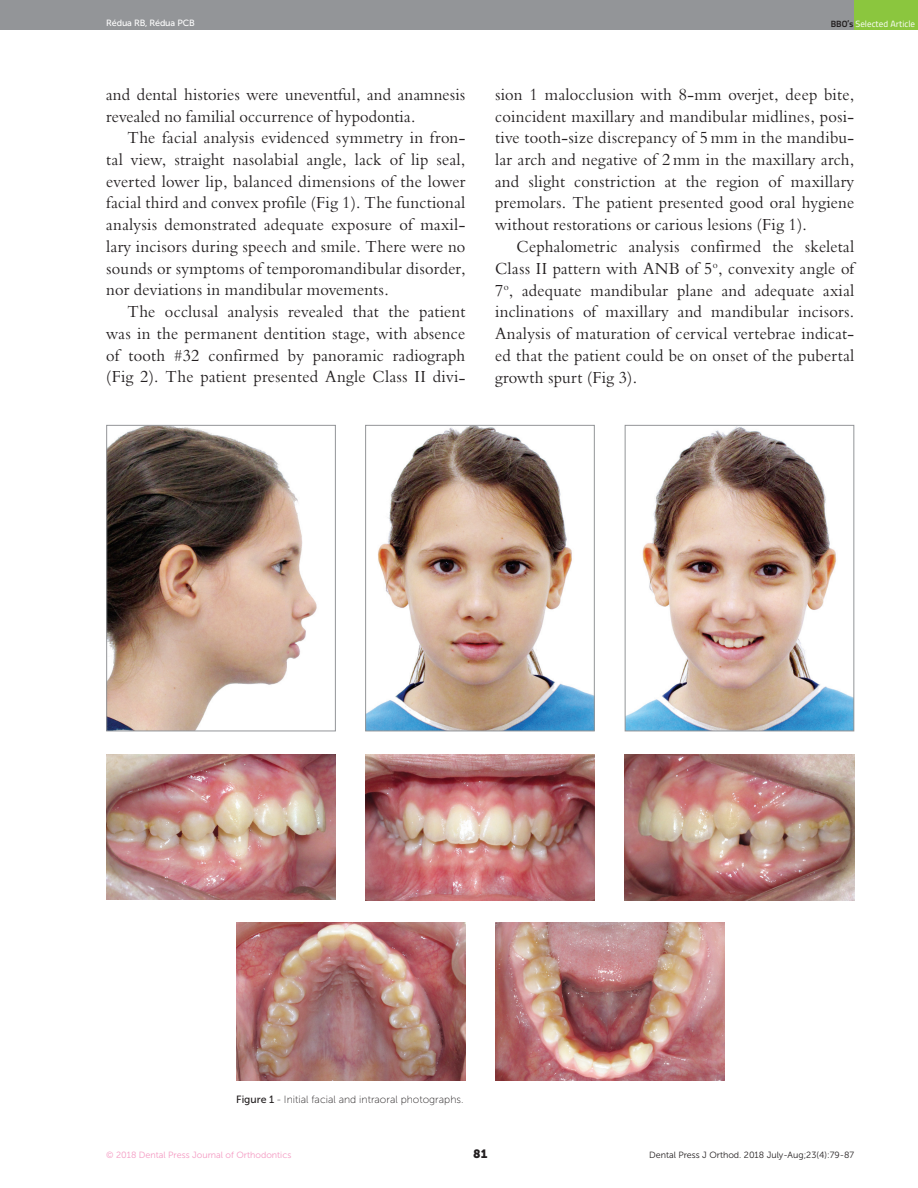
<style>
.page{position:relative;width:918px;height:1188px;background:#fff}
.page>*{position:absolute;margin:0;border:0;box-sizing:border-box;transform-origin:0 0}
.t1{font:16.5px/21.8px "Bergamo Std";letter-spacing:.01em;color:#231f20;text-align:justify;scale:.95 1}
.t2{font:12px "Museo Sans 900";color:#231f20}
.t3{font:10.5px "Museo Sans 100";color:#231f20}
.t4{font:9px "Museo Sans 300";color:#231f20}
.t5{font:9px "Museo Sans 300";color:#f499c2}
.t6{font:9px "Titillium Text 22 L";color:#fff}
.t7{font:9px "Museo Sans 500";letter-spacing:-.015em;color:#fff}
.s1{font-weight:700;color:#231f20}
.s2{font-family:"Museo Sans 500"}
</style>
<div class="page">
<div style="left:0;top:0;width:918px;height:30px;background:#939598"></div>
<div style="left:854px;top:0;width:64px;height:30px;background:#8bc63e"></div>
<img style="left:236px;top:922px;width:230px;height:159px">
<img style="left:106px;top:754px;width:230px;height:146px">
<img style="left:365px;top:755px;width:230px;height:145px">
<img style="left:495px;top:922px;width:230px;height:159px">
<img style="left:625px;top:755px;width:229px;height:145px">
<img style="left:108px;top:427px;width:209px;height:302px">
<div style="left:106px;top:425px;width:230px;height:306px;border:1px solid #939598"></div>
<img style="left:367px;top:427px;width:226px;height:302px">
<div style="left:365px;top:425px;width:230px;height:306px;border:1px solid #939598"></div>
<img style="left:627px;top:427px;width:225px;height:302px">
<div style="left:625px;top:425px;width:229px;height:306px;border:1px solid #939598"></div>
<p class="t7" style="left:106px;top:18px;width:90px">Rédua RB, Rédua PCB</p>
<p class="t1" style="left:106px;top:83px;width:379px">and dental histories were uneventful, and anamnesis revealed no familial occurrence of hypodontia.</p>
<p class="t1" style="left:106px;top:127px;width:379px;text-indent:21px">The facial analysis evidenced symmetry in fron&shy;tal view, straight nasolabial angle, lack of lip seal, everted lower lip, balanced dimensions of the lower facial third and convex profile (Fig 1). The functional analysis demonstrated adequate exposure of maxil&shy;lary incisors during speech and smile. There were no sounds or symptoms of temporomandibular disorder, nor deviations in mandibular movements.</p>
<p class="t1" style="left:106px;top:301px;width:379px;text-indent:21px">The occlusal analysis revealed that the patient was in the permanent dentition stage, with absence of tooth #32 confirmed by panoramic radiograph (Fig 2). The patient presented Angle Class II divi-</p>
<p class="t6" style="left:831px;top:17px;width:86px"><span class="s1">BBO’s</span> Selected Article</p>
<p class="t1" style="left:495px;top:83px;width:379px">sion 1 malocclusion with 8-mm overjet, deep bite, coincident maxillary and mandibular midlines, posi&shy;tive tooth-size discrepancy of 5 mm in the mandibu&shy;lar arch and negative of 2 mm in the maxillary arch, and slight constriction at the region of maxillary premolars. The patient presented good oral hygiene without restorations or carious lesions (Fig 1).</p>
<p class="t1" style="left:495px;top:236px;width:380px;text-indent:21px">Cephalometric analysis confirmed the skeletal Class II pattern with ANB of 5<sup>o</sup>, convexity angle of 7<sup>o</sup>, adequate mandibular plane and adequate axial inclinations of maxillary and mandibular incisors.<br>Analysis of maturation of cervical vertebrae indicat&shy;ed that the patient could be on onset of the pubertal growth spurt (Fig 3).</p>
<p class="t3" style="left:236px;top:1093px;width:229px"><span class="s2">Figure 1</span> - Initial facial and intraoral photographs.</p>
<p class="t5" style="left:106px;top:1150px;width:187px">© 2018 Dental Press Journal of Orthodontics</p>
<p class="t2" style="left:473px;top:1147px;width:16px">81</p>
<p class="t4" style="left:649px;top:1150px;width:207px">Dental Press J Orthod. 2018 July-Aug;23(4):79-87</p>
</div>
